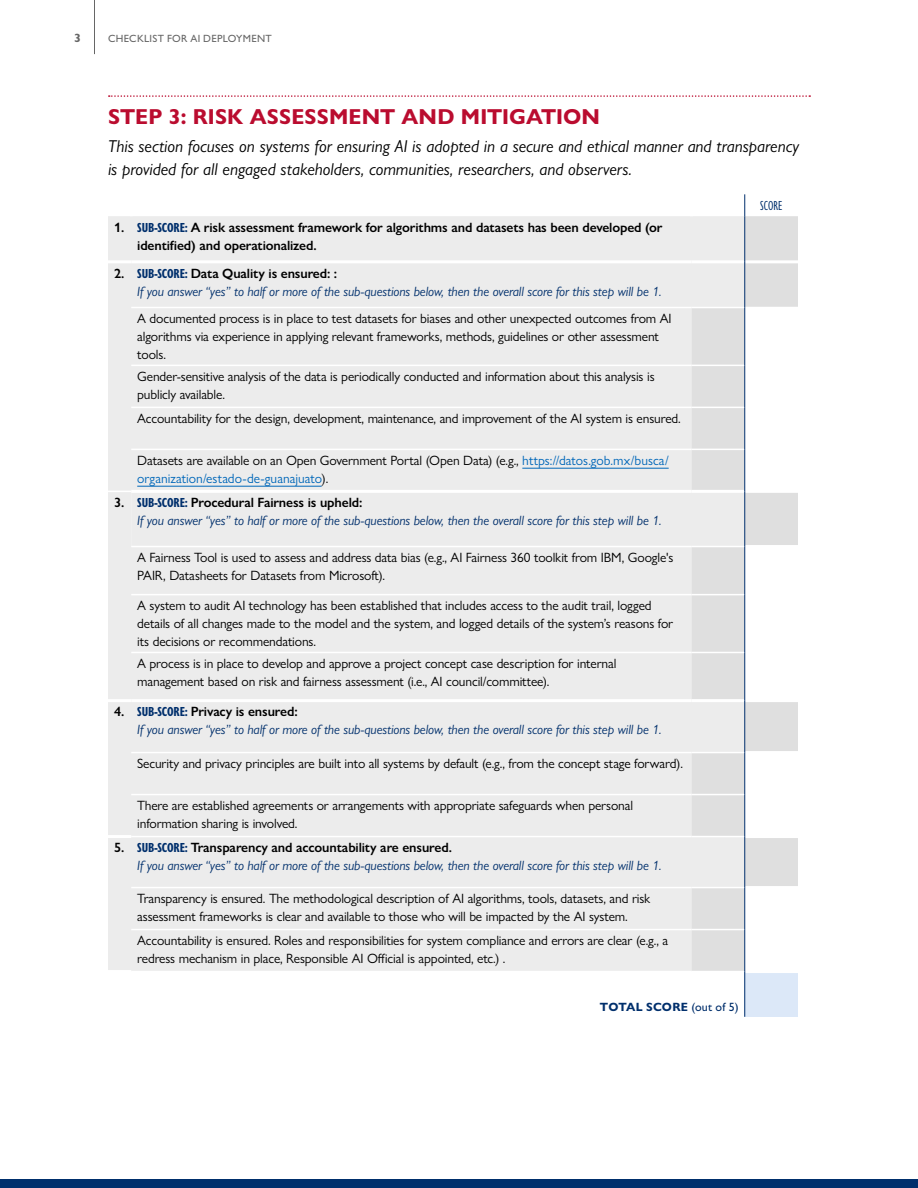
<style>
.page{position:relative;width:918px;height:1188px;background:#fff}
.page>*{position:absolute;margin:0;border:0;box-sizing:border-box;transform-origin:0 0}
.Heading_2{font:700 21.75px "Gill Sans Nova";letter-spacing:.005em;color:#ba0c2f}
.Step_explanation{font:italic 17.25px/22.5px "Gill Sans Nova";color:#000}
.CHECKLIST_sub{font:13.5px/18px "Gill Sans Nova";letter-spacing:-.01em;color:#000}
.CHECKLIST_body{font:italic 13.5px/18px "Gill Sans Nova";letter-spacing:-.01em;color:#002f6c}
.CHECKLIST_body-2{font:600 13.5px/18px "Gill Sans Nova";letter-spacing:-.01em;color:#000}
.Table_-_body{font:condensed 13.5px "Gill Sans Nova";letter-spacing:.01em;color:#002f6c}
.Table_-_body-2{font:700 12px "Gill Sans Nova";letter-spacing:.015em;color:#002f6c}
.t1{font:700 12px "Gill Sans Nova";color:#666}
.t2{font:500 10.5px "Gill Sans Nova";letter-spacing:.03em;color:#666}
.s1{font-weight:700;font-stretch:condensed;color:#002f6c}
.s2{font-weight:700;font-style:normal;font-stretch:condensed}
.s3{font-weight:600;font-style:normal;color:#000}
.s4{color:#0067b9}
.s5{font-weight:500}
</style>
<div class="page">
<hr style="left:94px;top:0;width:1px;height:54px;background:#666">
<div style="left:0;top:1179px;width:918px;height:9px;background:#002f6c"></div>
<svg style="left:109px;top:95px;width:701px;height:2px"></svg>
<div style="left:108px;top:216px;width:584px;height:91px;background:#ececec"></div>
<svg style="left:692px;top:216px;width:106px;height:91px;background:#e5e5e5"></svg>
<div style="left:108px;top:262px;width:23px;height:229px;background:#ececec"></div>
<svg style="left:108px;top:308px;width:690px;height:663px;background:#ececec"></svg>
<div style="left:745px;top:972px;width:53px;height:45px;background:#dce8f8"></div>
<hr style="left:745px;top:545px;width:53px;height:3px;background:#fff">
<hr style="left:745px;top:593px;width:53px;height:3px;background:#fff">
<hr style="left:745px;top:651px;width:53px;height:3px;background:#fff">
<hr style="left:108px;top:699px;width:23px;height:3px;background:#fff">
<hr style="left:131px;top:699px;width:561px;height:3px;background:#fff">
<hr style="left:692px;top:699px;width:52px;height:3px;background:#fff">
<hr style="left:745px;top:699px;width:53px;height:3px;background:#fff">
<hr style="left:745px;top:751px;width:53px;height:3px;background:#fff">
<hr style="left:745px;top:793px;width:53px;height:3px;background:#fff">
<hr style="left:108px;top:835px;width:23px;height:3px;background:#fff">
<hr style="left:745px;top:835px;width:53px;height:3px;background:#fff">
<hr style="left:745px;top:886px;width:53px;height:3px;background:#fff">
<hr style="left:745px;top:928px;width:53px;height:3px;background:#fff">
<hr style="left:745px;top:970px;width:53px;height:3px;background:#fff">
<hr style="left:108px;top:970px;width:23px;height:3px;background:#fff">
<hr style="left:131px;top:365px;width:561px;height:1px;background:#fff">
<hr style="left:692px;top:365px;width:52px;height:1px;background:#fff">
<hr style="left:745px;top:365px;width:53px;height:1px;background:#fff">
<hr style="left:131px;top:407px;width:561px;height:1px;background:#fff">
<hr style="left:692px;top:407px;width:52px;height:1px;background:#fff">
<hr style="left:745px;top:407px;width:53px;height:1px;background:#fff">
<div style="left:108px;top:491px;width:636px;height:56px;background:#ececec"></div>
<hr style="left:131px;top:546px;width:561px;height:1px;background:#fff">
<hr style="left:692px;top:546px;width:52px;height:1px;background:#fff">
<hr style="left:131px;top:594px;width:561px;height:1px;background:#fff">
<hr style="left:692px;top:594px;width:52px;height:1px;background:#fff">
<hr style="left:131px;top:752px;width:561px;height:1px;background:#fff">
<hr style="left:692px;top:752px;width:52px;height:1px;background:#fff">
<hr style="left:131px;top:794px;width:561px;height:1px;background:#fff">
<hr style="left:692px;top:794px;width:52px;height:1px;background:#fff">
<hr style="left:131px;top:887px;width:561px;height:1px;background:#fff">
<hr style="left:692px;top:887px;width:52px;height:1px;background:#fff">
<hr style="left:131px;top:929px;width:561px;height:1px;background:#fff">
<hr style="left:692px;top:929px;width:52px;height:1px;background:#fff">
<hr style="left:131px;top:449px;width:561px;height:1px;background:#fff">
<hr style="left:692px;top:449px;width:52px;height:1px;background:#fff">
<hr style="left:745px;top:449px;width:53px;height:1px;background:#fff">
<hr style="left:131px;top:652px;width:561px;height:1px;background:#fff">
<hr style="left:692px;top:652px;width:52px;height:1px;background:#fff">
<hr style="left:131px;top:836px;width:561px;height:1px;background:#fff">
<hr style="left:692px;top:836px;width:52px;height:1px;background:#fff">
<hr style="left:108px;top:260px;width:23px;height:3px;background:#fff">
<hr style="left:131px;top:260px;width:561px;height:3px;background:#fff">
<hr style="left:692px;top:260px;width:52px;height:3px;background:#fff">
<hr style="left:745px;top:260px;width:53px;height:3px;background:#fff">
<hr style="left:131px;top:490px;width:561px;height:3px;background:#fff">
<hr style="left:692px;top:490px;width:52px;height:3px;background:#fff">
<hr style="left:745px;top:490px;width:53px;height:3px;background:#fff">
<svg style="left:744px;top:194px;width:1px;height:22px"></svg>
<hr style="left:744px;top:216px;width:1px;height:46px;background:#002f6c">
<hr style="left:744px;top:262px;width:1px;height:46px;background:#002f6c">
<hr style="left:744px;top:308px;width:1px;height:57px;background:#002f6c">
<hr style="left:744px;top:365px;width:1px;height:42px;background:#002f6c">
<hr style="left:744px;top:407px;width:1px;height:42px;background:#002f6c">
<hr style="left:744px;top:449px;width:1px;height:42px;background:#002f6c">
<hr style="left:744px;top:491px;width:1px;height:56px;background:#002f6c">
<hr style="left:744px;top:652px;width:1px;height:49px;background:#002f6c">
<hr style="left:744px;top:701px;width:1px;height:52px;background:#002f6c">
<hr style="left:744px;top:753px;width:1px;height:42px;background:#002f6c">
<hr style="left:744px;top:795px;width:1px;height:42px;background:#002f6c">
<hr style="left:744px;top:837px;width:1px;height:51px;background:#002f6c">
<hr style="left:744px;top:888px;width:1px;height:42px;background:#002f6c">
<hr style="left:744px;top:930px;width:1px;height:42px;background:#002f6c">
<hr style="left:744px;top:972px;width:1px;height:45px;background:#002f6c">
<hr style="left:744px;top:547px;width:1px;height:48px;background:#002f6c">
<hr style="left:744px;top:595px;width:1px;height:57px;background:#002f6c">
<hr style="left:522px;top:468px;width:147px;height:1px;background:#0067b9">
<hr style="left:137px;top:486px;width:185px;height:1px;background:#0067b9">
<p class="t1" style="left:74px;top:31px;width:8px">3</p>
<p class="t2" style="left:108px;top:32px;width:165px">CHECKLIST FOR AI DEPLOYMENT</p>
<p class="Heading_2" style="left:108px;top:103px;width:494px">STEP 3: RISK ASSESSMENT AND MITIGATION</p>
<p class="Step_explanation" style="left:108px;top:135px;width:693px">This section focuses on systems for ensuring AI is adopted in a secure and ethical manner and transparency is provided for all engaged stakeholders, communities, researchers, and observers.</p>
<p class="Table_-_body" style="left:760px;top:197px;width:24px">SCORE</p>
<p class="CHECKLIST_body-2" style="left:114px;top:218px;width:12px">1.</p>
<p class="CHECKLIST_body-2" style="left:137px;top:218px;width:527px"><span class="s1">SUB-SCORE:</span> A risk assessment framework for algorithms and datasets has been developed (or identified) and operationalized.</p>
<p class="CHECKLIST_body-2" style="left:114px;top:264px;width:12px">2.</p>
<p class="CHECKLIST_body" style="left:137px;top:264px;width:526px"><span class="s2">SUB-SCORE:</span> <span class="s3">Data Quality is ensured: :<br></span>If you answer “yes” to half or more of the sub-questions below, then the overall score for this step will be 1.</p>
<p class="CHECKLIST_sub" style="left:137px;top:310px;width:536px">A documented process is in place to test datasets for biases and other unexpected outcomes from AI algorithms via experience in applying relevant frameworks, methods, guidelines or other assessment tools.</p>
<p class="CHECKLIST_sub" style="left:137px;top:367px;width:519px">Gender-sensitive analysis of the data is periodically conducted and information about this analysis is publicly available.</p>
<p class="CHECKLIST_sub" style="left:137px;top:409px;width:545px">Accountability for the design, development, maintenance, and improvement of the AI system is ensured.</p>
<p class="CHECKLIST_sub" style="left:137px;top:451px;width:533px">Datasets are available on an Open Government Portal (Open Data) (e.g., <span class="s4">https://datos.gob.mx/busca/ organization/estado-de-guanajuato</span>).</p>
<p class="CHECKLIST_body-2" style="left:114px;top:494px;width:12px">3.</p>
<p class="CHECKLIST_body" style="left:137px;top:493px;width:526px"><span class="s2">SUB-SCORE:</span> <span class="s3">Procedural Fairness is upheld:<br></span>If you answer “yes” to half or more of the sub-questions below, then the overall score for this step will be 1.</p>
<p class="CHECKLIST_sub" style="left:137px;top:549px;width:538px">A Fairness Tool is used to assess and address data bias (e.g., AI Fairness 360 toolkit from IBM, Google's<br>PAIR, Datasheets for Datasets from Microsoft).</p>
<p class="CHECKLIST_sub" style="left:137px;top:597px;width:538px">A system to audit AI technology has been established that includes access to the audit trail, logged details of all changes made to the model and the system, and logged details of the system’s reasons for its decisions or recommendations.</p>
<p class="CHECKLIST_sub" style="left:137px;top:655px;width:481px">A process is in place to develop and approve a project concept case description for internal management based on risk and fairness assessment (i.e., AI council/committee).</p>
<p class="CHECKLIST_body-2" style="left:114px;top:703px;width:12px">4.</p>
<p class="CHECKLIST_body" style="left:137px;top:703px;width:526px"><span class="s2">SUB-SCORE:</span> <span class="s3">Privacy is ensured:<br></span>If you answer “yes” to half or more of the sub-questions below, then the overall score for this step will be 1.</p>
<p class="CHECKLIST_sub" style="left:137px;top:755px;width:547px">Security and privacy principles are built into all systems by default (e.g., from the concept stage forward).</p>
<p class="CHECKLIST_sub" style="left:137px;top:797px;width:497px">There are established agreements or arrangements with appropriate safeguards when personal information sharing is involved.</p>
<p class="CHECKLIST_body-2" style="left:114px;top:839px;width:12px">5.</p>
<p class="CHECKLIST_body" style="left:137px;top:839px;width:526px"><span class="s2">SUB-SCORE:</span> <span class="s3">Transparency and accountability are ensured.<br></span>If you answer “yes” to half or more of the sub-questions below, then the overall score for this step will be 1.</p>
<p class="CHECKLIST_sub" style="left:137px;top:890px;width:515px">Transparency is ensured. The methodological description of AI algorithms, tools, datasets, and risk assessment frameworks is clear and available to those who will be impacted by the AI system.</p>
<p class="CHECKLIST_sub" style="left:137px;top:932px;width:532px">Accountability is ensured. Roles and responsibilities for system compliance and errors are clear (e.g., a redress mechanism in place, Responsible AI Official is appointed, etc.) .</p>
<p class="Table_-_body-2" style="left:600px;top:999px;width:140px">TOTAL SCORE <span class="s5">(out of 5)</span></p>
</div>
